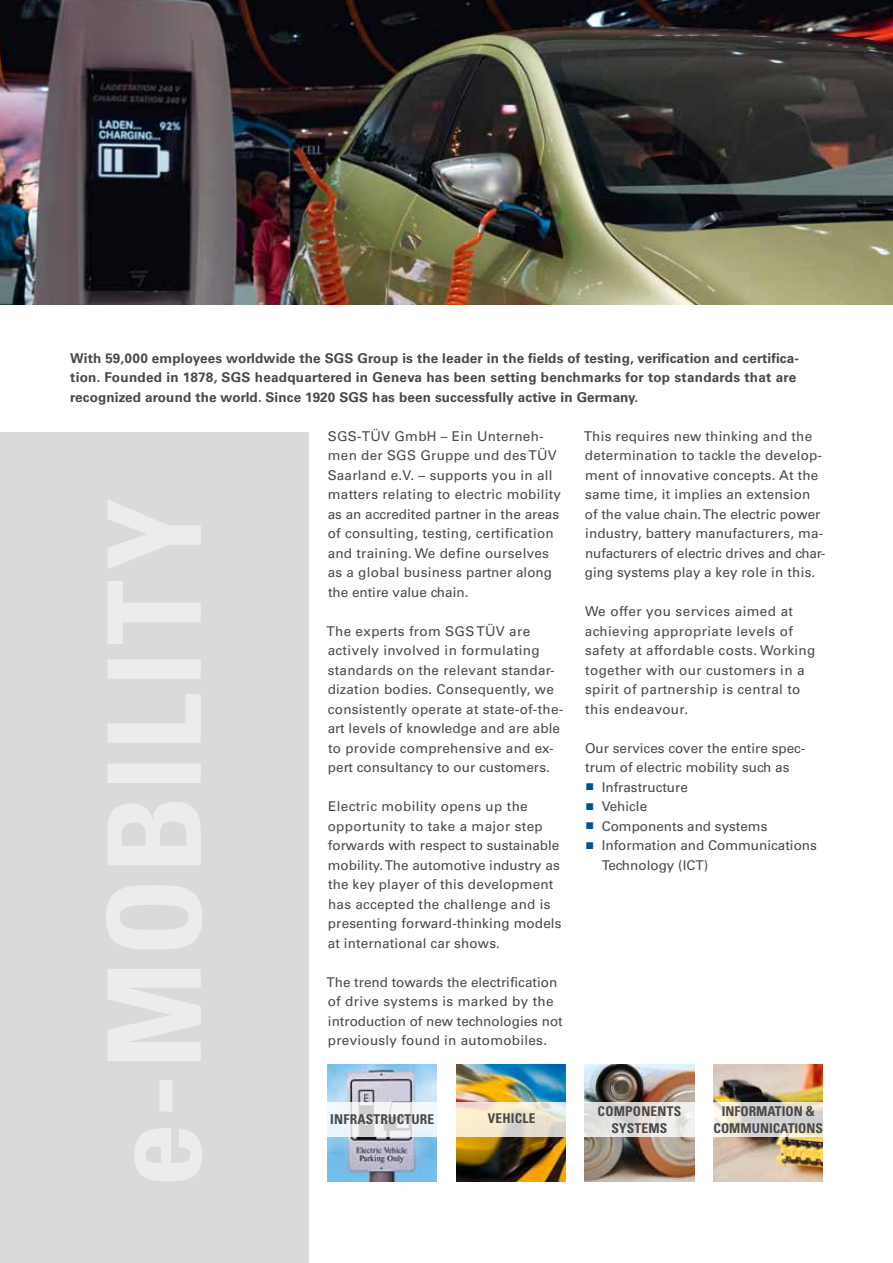
<style>
.page{position:relative;width:893px;height:1263px;background:#fff}
.page>*{position:absolute;margin:0;border:0;box-sizing:border-box;transform-origin:0 0}
.t1{font:13.5px/19.5px "Univers LT Std";letter-spacing:.015em;color:#494949}
.t2{font:700 13.5px/19.5px "Univers LT Std";letter-spacing:.01em;color:#494949}
.t3{font:700 condensed 13.5px/16.2px "Univers LT Std";letter-spacing:.015em;color:#494949;text-align:center}
.s1{color:#005192}
</style>
<div class="page">
<img style="left:456px;top:1065px;width:110px;height:117px">
<img style="left:0;top:0;width:893px;height:304px">
<img style="left:327px;top:1065px;width:110px;height:117px">
<img style="left:585px;top:1065px;width:109px;height:117px">
<img style="left:713px;top:1065px;width:110px;height:117px">
<svg style="left:327px;top:1102px;width:496px;height:34px"></svg>
<div style="left:0;top:432px;width:308px;height:831px;background:#d9dadb"></div>
<svg style="left:106px;top:500px;width:96px;height:681px"></svg>
<p class="t2" style="left:70px;top:348px;width:730px">With 59,000 employees worldwide the SGS Group is the leader in the fields of testing, verification and certifica&shy;tion. Founded in 1878, SGS headquartered in Geneva has been setting benchmarks for top standards that are recognized around the world. Since 1920 SGS has been successfully active in Germany.</p>
<p class="t1" style="left:328px;top:426px;width:235px">SGS-TÜV GmbH – Ein Unterneh&shy;men der SGS Gruppe und des TÜV Saarland e.V. – supports you in all matters relating to electric mobility as an accredited partner in the areas of consulting, testing, certification and training. We define ourselves as a global business partner along the entire value chain.</p>
<p class="t1" style="left:327px;top:621px;width:238px">The experts from SGS TÜV are actively involved in formulating standards on the relevant standar&shy;dization bodies. Consequently, we consistently operate at state-of-the&shy;art levels of knowledge and are able to provide comprehensive and ex&shy;pert consultancy to our customers.</p>
<p class="t1" style="left:328px;top:797px;width:235px">Electric mobility opens up the opportunity to take a major step forwards with respect to sustainable mobility. The automotive industry as the key player of this development has accepted the challenge and is presenting forward-thinking models at international car shows.</p>
<p class="t1" style="left:327px;top:972px;width:238px">The trend towards the electrification of drive systems is marked by the introduction of new technologies not previously found in automobiles.</p>
<p class="t1" style="left:584px;top:426px;width:243px">This requires new thinking and the determination to tackle the develop&shy;ment of innovative concepts. At the same time, it implies an extension of the value chain. The electric power industry, battery manufacturers, ma&shy;nufacturers of electric drives and char&shy;ging systems play a key role in this.</p>
<p class="t1" style="left:585px;top:602px;width:232px">We offer you services aimed at achieving appropriate levels of safety at affordable costs. Working together with our customers in a spirit of partnership is central to this endeavour.</p>
<p class="t1" style="left:585px;top:738px;width:222px">Our services cover the entire spec&shy;trum of electric mobility such as</p>
<p class="t1" style="left:586px;top:777px;width:103px"><span class="s1">■</span> Infrastructure</p>
<p class="t1" style="left:586px;top:797px;width:63px"><span class="s1">■</span> Vehicle</p>
<p class="t1" style="left:586px;top:816px;width:183px"><span class="s1">■</span> Components and systems</p>
<p class="t1" style="left:602px;top:836px;width:217px;text-indent:-16px"><span class="s1">■</span> Information and Communications<br>Technology (ICT)</p>
<p class="t3" style="left:330px;top:1111px;width:105px">INFRASTRUCTURE</p>
<p class="t3" style="left:598px;top:1103px;width:85px">COMPONENTS<br>SYSTEMS</p>
<p class="t3" style="left:488px;top:1110px;width:49px">VEHICLE</p>
<p class="t3" style="left:713px;top:1103px;width:111px">INFORMATION &amp;<br>COMMUNICATIONS</p>
</div>
